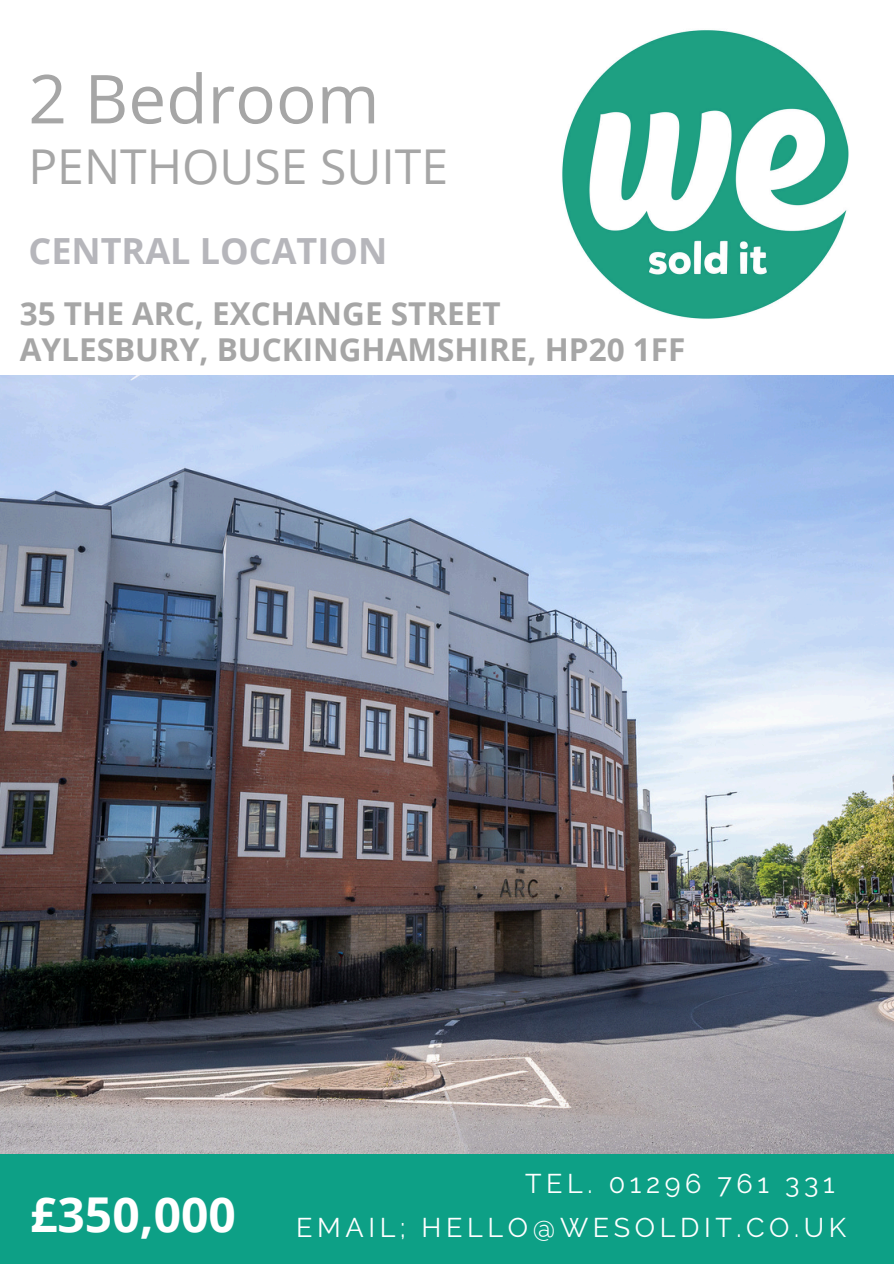
<style>
.page{position:relative;width:894px;height:1264px;background:#fff}
.page>*{position:absolute;margin:0;border:0;box-sizing:border-box;transform-origin:0 0}
.t1{font:67.5px "Open Sans";color:#a6a6a6}
.t2{font:48px "Open Sans";color:#a6a6a6}
.t3{font:700 48px "Open Sans";color:#fff}
.t4{font:700 36px "Open Sans";color:#b6b6bb}
.t5{font:700 31.5px/36px "Open Sans";color:#a6a6a6}
.t6{font:27px "Raleway";letter-spacing:.17em;color:#fff}
</style>
<div class="page">
<div style="left:0;top:0;width:893px;height:1263px;background:#0da086"></div>
<img style="left:0;top:375px;width:893px;height:778px">
<div style="left:0;top:0;width:893px;height:375px;background:#fff"></div>
<img style="left:562px;top:30px;width:287px;height:289px">
<h4 class="t1" style="left:28px;top:51px;width:352px">2 Bedroom</h4>
<h4 class="t2" style="left:28px;top:133px;width:421px">PENTHOUSE SUITE</h4>
<p class="t4" style="left:28px;top:225px;width:360px">CENTRAL LOCATION</p>
<p class="t5" style="left:20px;top:295px;width:666px">35 THE ARC, EXCHANGE STREET<br>AYLESBURY, BUCKINGHAMSHIRE, HP20 1FF</p>
<h1 class="t3" style="left:30px;top:1181px;width:207px">£350,000</h1>
<h2 class="t6" style="left:525px;top:1167px;width:311px">TEL. 01296 761 331</h2>
<h3 class="t6" style="left:296px;top:1211px;width:551px">EMAIL; HELLO@WESOLDIT.CO.UK</h3>
</div>
